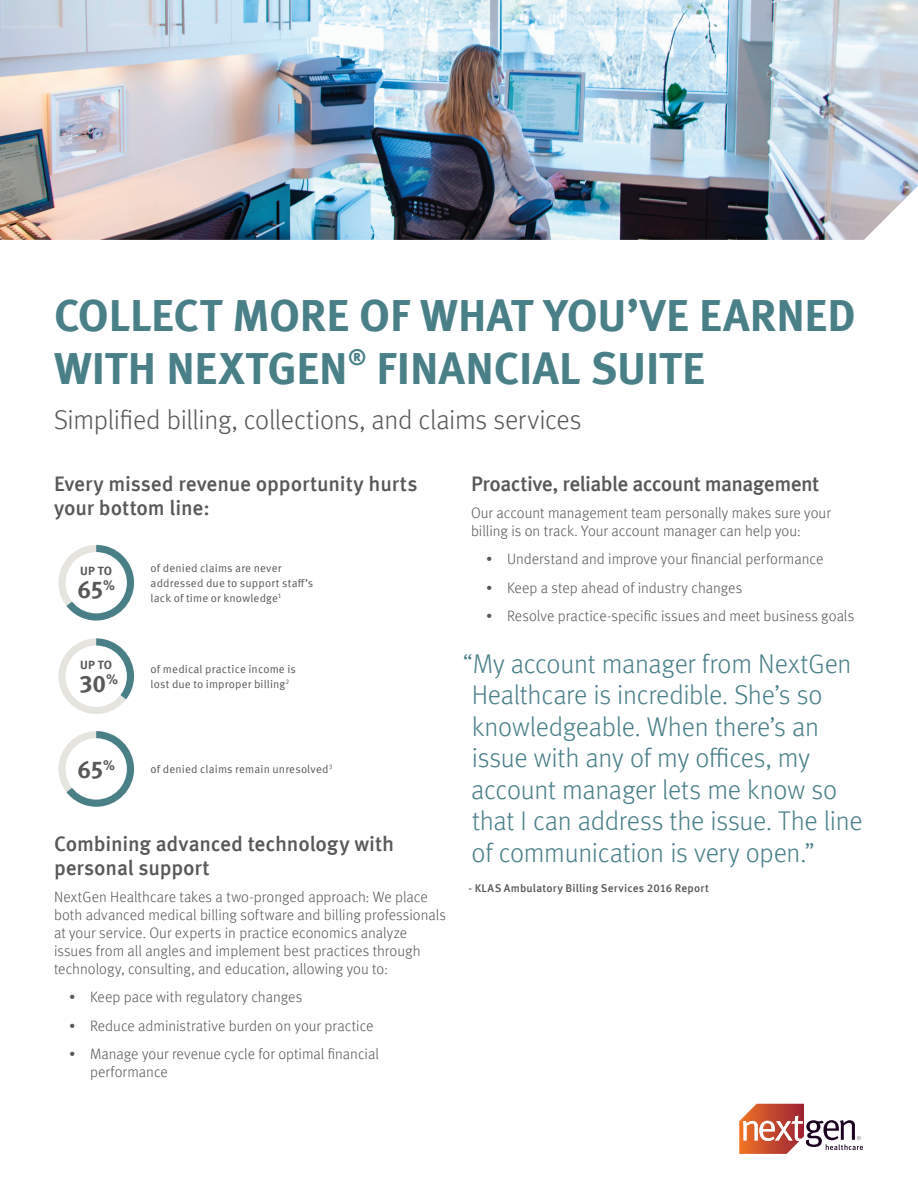
<style>
.page{position:relative;width:918px;height:1188px;background:#fff}
.page>*{position:absolute;margin:0;border:0;box-sizing:border-box;transform-origin:0 0}
.Headline_-_Meta_Bold{font:700 45px/52.5px "Meta Offc";letter-spacing:-.005em;color:#498088}
.Quote_Option_3_-_Met{font:300 27px/31.5px "Meta Offc";letter-spacing:-.01em;color:#498088}
.Subhead_Option_2B{font:300 27px "Meta Offc";letter-spacing:-.01em;color:#57585a}
.Caption_-_Meta_Norma{font:700 24px "Meta Offc";color:#57585a}
.Body_Copy_Subhead_Op{font:500 21px/24px "Meta Offc";letter-spacing:-.01em;color:#57585a}
.Body_Copy_Subhead_Op-2{font:500 21px "Meta Offc";letter-spacing:-.03em;color:#57585a}
.Body_Copy_-_Meta_Lig{font:300 15px/18px "Meta Offc";color:#57585a}
.Caption_-_Meta_Norma-2{font:700 12px "Meta Offc";letter-spacing:.015em;color:#57585a}
.t1{font:11.25px/15px "Meta Offc Norm";letter-spacing:.015em;color:#57585a}
.Quote_Option_3_-_Met-2{font:500 11.25px "Meta Offc";letter-spacing:.015em;color:#57585a}
</style>
<div class="page">
<svg style="left:739px;top:1104px;width:124px;height:50px"></svg>
<div style="left:58px;top:731px;width:76px;height:76px;background:#e6e4df;border-radius:50%"></div>
<div style="left:58px;top:545px;width:76px;height:76px;background:#e6e4df;border-radius:50%"></div>
<svg style="left:66px;top:731px;width:68px;height:76px"></svg>
<div style="left:66px;top:738px;width:61px;height:62px;background:#fff;border-radius:50%"></div>
<svg style="left:66px;top:545px;width:68px;height:76px"></svg>
<div style="left:66px;top:552px;width:61px;height:61px;background:#fff;border-radius:50%"></div>
<div style="left:58px;top:638px;width:76px;height:76px;background:#e6e4df;border-radius:50%"></div>
<svg style="left:96px;top:638px;width:38px;height:61px"></svg>
<div style="left:66px;top:646px;width:61px;height:61px;background:#fff;border-radius:50%"></div>
<img style="left:0;top:0;width:918px;height:240px">
<p class="Headline_-_Meta_Bold" style="left:54px;top:291px;width:803px">COLLECT MORE OF WHAT YOU’VE EARNED<br>WITH NEXTGEN<sup>®</sup> FINANCIAL SUITE</p>
<p class="Subhead_Option_2B" style="left:54px;top:404px;width:529px">Simplified billing, collections, and claims services</p>
<p class="Body_Copy_Subhead_Op" style="left:54px;top:472px;width:365px">Every missed revenue opportunity hurts your bottom line:</p>
<p class="Caption_-_Meta_Norma-2" style="left:80px;top:564px;width:34px">UP TO</p>
<p class="Caption_-_Meta_Norma" style="left:77px;top:575px;width:39px">65<sup>%</sup></p>
<p class="t1" style="left:151px;top:560px;width:164px">of denied claims are never addressed due to support staff’s lack of time or knowledge<sup>1</sup></p>
<p class="Caption_-_Meta_Norma-2" style="left:80px;top:658px;width:34px">UP TO</p>
<p class="Caption_-_Meta_Norma" style="left:79px;top:669px;width:40px">30<sup>%</sup></p>
<p class="t1" style="left:151px;top:662px;width:147px">of medical practice income is lost due to improper billing<sup>2</sup></p>
<p class="Caption_-_Meta_Norma" style="left:77px;top:755px;width:39px">65<sup>%</sup></p>
<p class="t1" style="left:151px;top:762px;width:183px">of denied claims remain unresolved<sup>3</sup></p>
<p class="Body_Copy_Subhead_Op" style="left:54px;top:832px;width:342px">Combining advanced technology with personal support</p>
<p class="Body_Copy_-_Meta_Lig" style="left:54px;top:888px;width:394px">NextGen Healthcare takes a two-pronged approach: We place both advanced medical billing software and billing professionals at your service. Our experts in practice economics analyze issues from all angles and implement best practices through technology, consulting, and education, allowing you to:</p>
<p class="Body_Copy_-_Meta_Lig" style="left:69px;top:989px;width:235px">• Keep pace with regulatory changes</p>
<p class="Body_Copy_-_Meta_Lig" style="left:69px;top:1017px;width:306px">• Reduce administrative burden on your practice</p>
<p class="Body_Copy_-_Meta_Lig" style="left:90px;top:1046px;width:290px;text-indent:-21px">• Manage your revenue cycle for optimal financial performance</p>
<p class="Body_Copy_Subhead_Op-2" style="left:471px;top:471px;width:350px">Proactive, reliable account management</p>
<p class="Body_Copy_-_Meta_Lig" style="left:471px;top:504px;width:361px">Our account management team personally makes sure your billing is on track. Your account manager can help you:</p>
<p class="Body_Copy_-_Meta_Lig" style="left:486px;top:551px;width:339px">• Understand and improve your financial performance</p>
<p class="Body_Copy_-_Meta_Lig" style="left:486px;top:579px;width:258px">• Keep a step ahead of industry changes</p>
<p class="Body_Copy_-_Meta_Lig" style="left:486px;top:608px;width:370px">• Resolve practice-specific issues and meet business goals</p>
<p class="Quote_Option_3_-_Met" style="left:471px;top:648px;width:393px;text-indent:-8px">“My account manager from NextGen<br>Healthcare is incredible. She’s so knowledgeable. When there’s an issue with any of my offices, my account manager lets me know so that I can address the issue. The line of communication is very open.”</p>
<p class="Quote_Option_3_-_Met-2" style="left:468px;top:881px;width:242px">- KLAS Ambulatory Billing Services 2016 Report</p>
</div>
